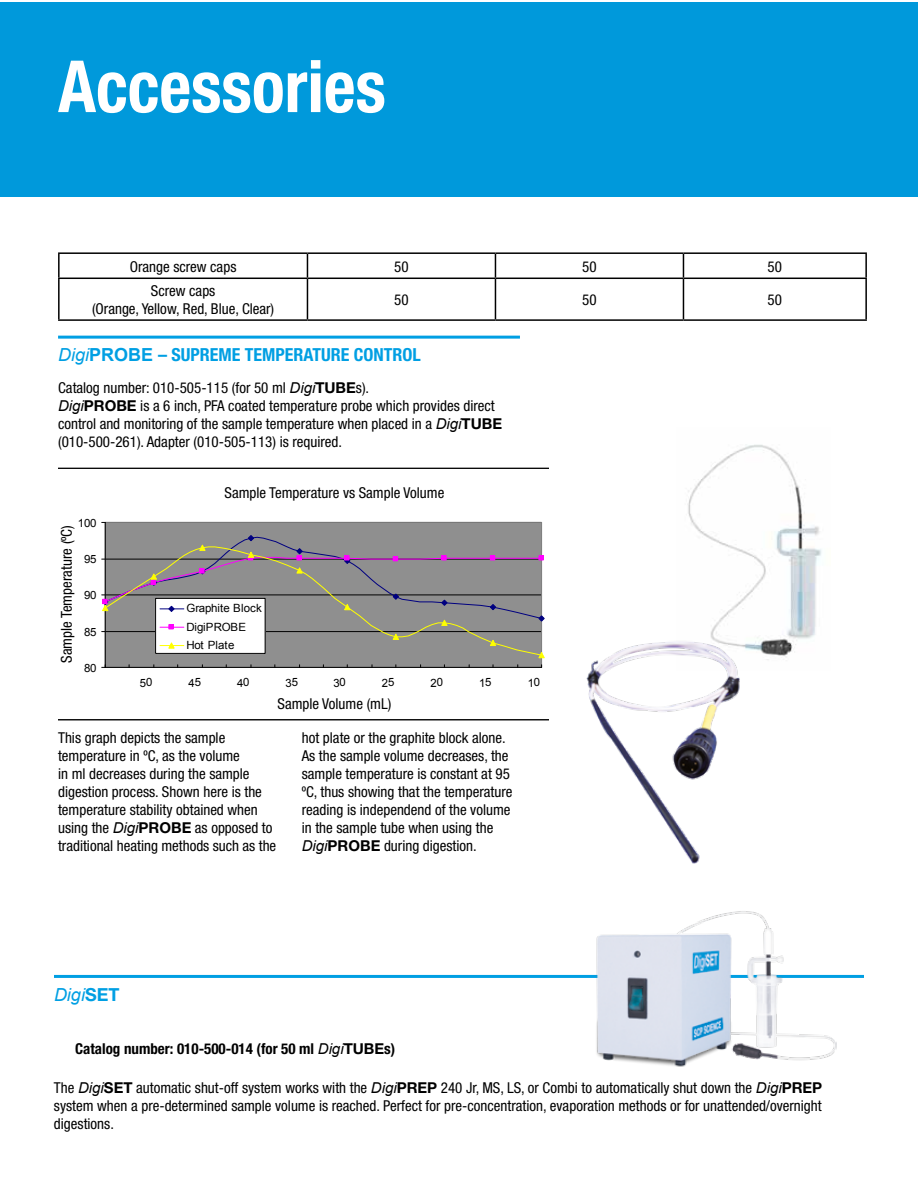
<style>
.page{position:relative;width:918px;height:1188px;background:#fff}
.page>*{position:absolute;margin:0;border:0;box-sizing:border-box;transform-origin:0 0}
.t1{font:700 condensed 72px "Helvetica Neue";color:#fff;scale:.95 1}
.t2{font:700 condensed 18px "Helvetica Neue";color:#009fe3}
.t3{font:italic 18px "Arial";color:#009fe3}
.t4{font:condensed 15px/18px "Helvetica Neue";color:#000}
.t5{font:700 condensed 15px "Helvetica Neue";color:#000}
.t6{font:700 13.95px "Arial";letter-spacing:.005em;color:#000}
.t7{font:700 11.55px "Arial";letter-spacing:.02em;color:#000}
.t8{font:11.4px/18.3px "Arial";letter-spacing:-.02em;color:#000}
.t9{font:700 11.4px "Arial";letter-spacing:.025em;color:#000}
.s1{font-family:"Arial";font-weight:400;font-style:italic;font-stretch:normal}
.s2{font-family:"Arial";font-stretch:normal}
.s3{font-family:"Arial";font-style:italic;font-stretch:normal}
.s4{font-weight:700;font-stretch:normal}
.s5{font-family:"Helvetica Neue";font-weight:700;font-style:normal}
.s6{font-stretch:normal}
</style>
<div class="page">
<hr style="left:54px;top:975px;width:810px;height:3px;background:#009fe3">
<div style="left:0;top:2px;width:918px;height:195px;background:#0099db"></div>
<img style="left:592px;top:911px;width:244px;height:156px">
<img style="left:687px;top:444px;width:135px;height:213px">
<img style="left:586px;top:629px;width:184px;height:235px">
<hr style="left:58px;top:336px;width:462px;height:3px;background:#009fe3">
<hr style="left:58px;top:252px;width:249px;height:2px;background:#000">
<hr style="left:58px;top:254px;width:2px;height:24px;background:#000">
<hr style="left:307px;top:252px;width:188px;height:2px;background:#000">
<svg style="left:307px;top:254px;width:1px;height:24px"></svg>
<hr style="left:495px;top:252px;width:188px;height:2px;background:#000">
<svg style="left:495px;top:254px;width:1px;height:24px"></svg>
<hr style="left:683px;top:252px;width:184px;height:2px;background:#000">
<svg style="left:683px;top:254px;width:1px;height:24px"></svg>
<hr style="left:865px;top:254px;width:2px;height:24px;background:#000">
<hr style="left:58px;top:278px;width:249px;height:1px;background:#000">
<hr style="left:58px;top:279px;width:2px;height:40px;background:#000">
<hr style="left:307px;top:278px;width:188px;height:1px;background:#000">
<hr style="left:307px;top:279px;width:1px;height:40px;background:#000">
<hr style="left:495px;top:278px;width:188px;height:1px;background:#000">
<hr style="left:495px;top:279px;width:1px;height:40px;background:#000">
<hr style="left:683px;top:278px;width:184px;height:1px;background:#000">
<hr style="left:683px;top:279px;width:1px;height:40px;background:#000">
<hr style="left:865px;top:279px;width:2px;height:40px;background:#000">
<hr style="left:58px;top:319px;width:249px;height:2px;background:#000">
<hr style="left:307px;top:319px;width:188px;height:2px;background:#000">
<hr style="left:495px;top:319px;width:188px;height:2px;background:#000">
<hr style="left:683px;top:319px;width:184px;height:2px;background:#000">
<svg style="left:58px;top:468px;width:491px;height:252px"></svg>
<div style="left:191px;top:476px;width:287px;height:33px;background:#fff"></div>
<div style="left:191px;top:691px;width:287px;height:24px;background:#fff"></div>
<div style="left:54px;top:524px;width:24px;height:140px;background:#fff"></div>
<svg style="left:140px;top:678px;width:12px;height:9px"></svg>
<svg style="left:188px;top:678px;width:13px;height:9px"></svg>
<svg style="left:237px;top:678px;width:12px;height:9px"></svg>
<svg style="left:286px;top:678px;width:12px;height:9px"></svg>
<svg style="left:334px;top:678px;width:11px;height:9px"></svg>
<svg style="left:382px;top:678px;width:12px;height:9px"></svg>
<svg style="left:431px;top:678px;width:12px;height:9px"></svg>
<svg style="left:480px;top:678px;width:11px;height:9px"></svg>
<svg style="left:529px;top:678px;width:11px;height:9px"></svg>
<h1 class="t1" style="left:58px;top:43px;width:347px">Accessories</h1>
<p class="t4" style="left:130px;top:257px;width:108px">Orange screw caps</p>
<p class="t4" style="left:394px;top:257px;width:16px">50</p>
<p class="t4" style="left:582px;top:257px;width:16px">50</p>
<p class="t4" style="left:768px;top:257px;width:16px">50</p>
<p class="t4" style="left:92px;top:282px;width:184px;text-align:center">Screw caps<br>(Orange, Yellow, Red, Blue, Clear)</p>
<p class="t4" style="left:394px;top:291px;width:16px">50</p>
<p class="t4" style="left:582px;top:291px;width:16px">50</p>
<p class="t4" style="left:768px;top:291px;width:16px">50</p>
<p class="t2" style="left:58px;top:344px;width:364px"><span class="s1">Digi</span><span class="s2">PROBE</span> – SUPREME TEMPERATURE CONTROL</p>
<p class="t4" style="left:58px;top:378px;width:446px">Catalog number: 010-505-115 (for 50 ml <span class="s3">Digi</span><span class="s4">TUBE</span>s).<br><span class="s3">Digi</span><span class="s4">PROBE</span> is a 6 inch, PFA coated temperature probe which provides direct control and monitoring of the sample temperature when placed in a <span class="s3">Digi</span><span class="s4">TUBE </span>(010-500-261). Adapter (010-505-113) is required.</p>
<p class="t6" style="left:261px;top:477px;width:161px">Temperature vs Volume</p>
<p class="t4" style="left:225px;top:484px;width:221px">Sample Temperature vs Sample Volume</p>
<p class="t8" style="left:78px;top:514px;width:20px">100</p>
<p class="t4" style="left:57px;top:663px;width:139px;rotate:-90deg">Sample Temperature (ºC)</p>
<p class="t7" style="left:57px;top:640px;width:92px;rotate:-90deg">Temperature (C)</p>
<p class="t8" style="left:84px;top:550px;width:14px">95</p>
<p class="t8" style="left:84px;top:586px;width:14px">90</p>
<p class="t8" style="left:84px;top:623px;width:14px">85</p>
<p class="t8" style="left:84px;top:659px;width:14px">80</p>
<p class="t8" style="left:187px;top:599px;width:77px">Graphite Block<br>DigiPROBE<br>Hot Plate</p>
<p class="t9" style="left:288px;top:693px;width:73px">Volume (mL)</p>
<p class="t4" style="left:278px;top:695px;width:115px">Sample Volume (mL)</p>
<p class="t4" style="left:58px;top:729px;width:220px">This graph depicts the sample temperature in ºC, as the volume<br>in ml decreases during the sample digestion process. Shown here is the temperature stability obtained when using the <span class="s3">Digi</span><span class="s4">PROBE</span> as opposed to traditional heating methods such as the</p>
<p class="t4" style="left:302px;top:729px;width:212px">hot plate or the graphite block alone.<br>As the sample volume decreases, the sample temperature is constant at 95 ºC, thus showing that the temperature reading is independend of the volume in the sample tube when using the <span class="s3">Digi</span><span class="s4">PROBE</span> during digestion.</p>
<p class="t3" style="left:54px;top:983px;width:67px">Digi<span class="s5">SET</span></p>
<p class="t5" style="left:75px;top:1039px;width:322px">Catalog number: 010-500-014 (for 50 ml <span class="s1">Digi</span><span class="s6">TUBE</span>s)</p>
<p class="t4" style="left:54px;top:1078px;width:770px;text-align:justify">The <span class="s3">Digi</span><span class="s4">SET</span> automatic shut-off system works with the <span class="s3">Digi</span><span class="s4">PREP</span> 240 Jr, MS, LS, or Combi to automatically shut down the <span class="s3">Digi</span><span class="s4">PREP </span>system when a pre-determined sample volume is reached. Perfect for pre-concentration, evaporation methods or for unattended/overnight digestions.</p>
</div>
